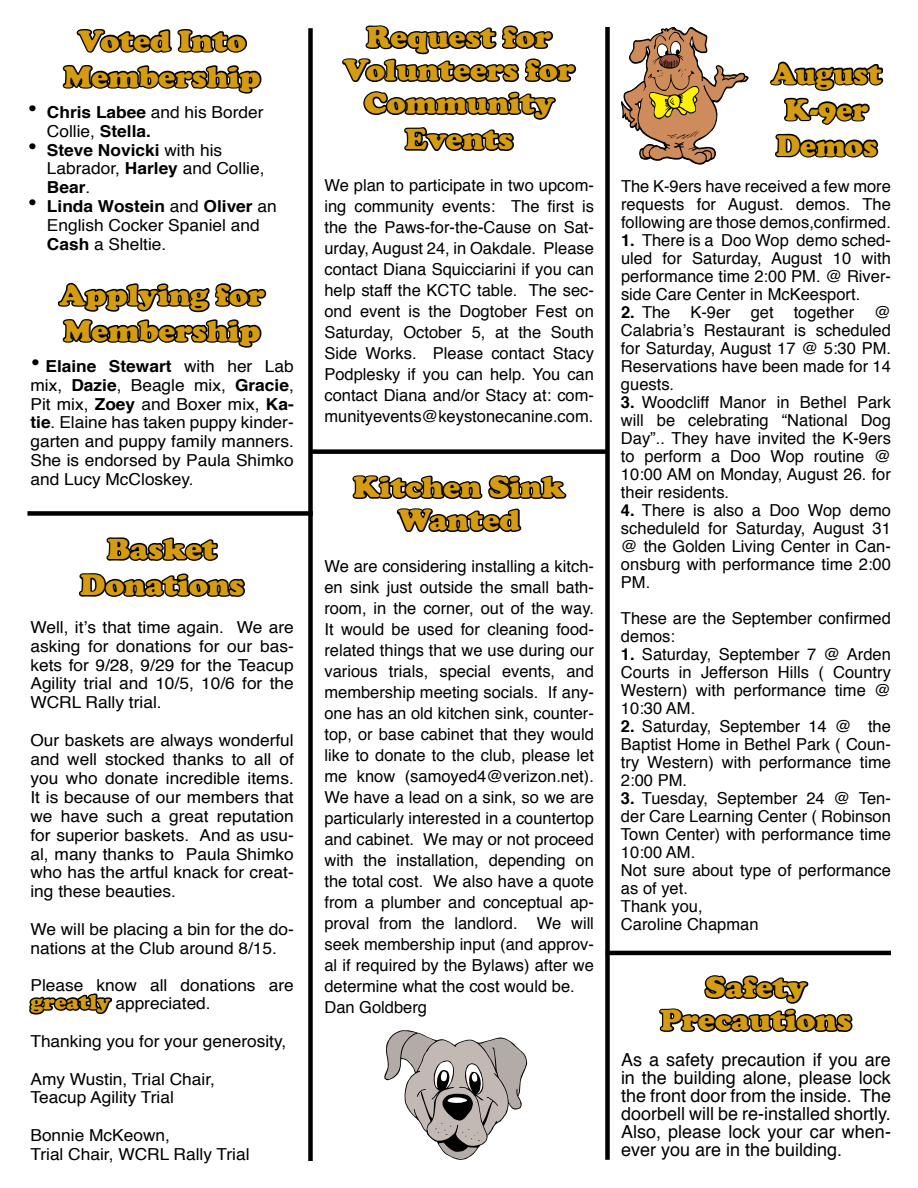
<style>
.page{position:relative;width:918px;height:1188px;background:#fff}
.page>*{position:absolute;margin:0;border:0;box-sizing:border-box;transform-origin:0 0}
.t1{font:900 30px/33px "Cooper";color:#d69c11;text-align:center;scale:1.05 1}
.t2{font:900 30px/36px "Cooper";color:#d69c11}
.t3{font:18px/18px "Helvetica";color:#000;text-align:justify}
.t4{font:16.5px/21px "Helvetica";color:#000;text-align:justify}
.t5{font:16.5px/18.9px "Helvetica";color:#000;scale:1.05 1}
.s1{font-weight:700;font-size:27px}
.s2{font-weight:700}
.s3{font-family:"Cooper";font-weight:900;font-size:21px;color:#d69c11}
</style>
<div class="page">
<svg style="left:342px;top:25px;width:235px;height:507px"></svg>
<svg style="left:57px;top:29px;width:210px;height:568px"></svg>
<svg style="left:29px;top:993px;width:84px;height:22px"></svg>
<div style="left:308px;top:28px;width:5px;height:1133px;background:#000"></div>
<svg style="left:770px;top:61px;width:114px;height:97px"></svg>
<svg style="left:657px;top:950px;width:198px;height:82px"></svg>
<div style="left:311px;top:449px;width:297px;height:5px;background:#000"></div>
<div style="left:605px;top:27px;width:5px;height:1133px;background:#000"></div>
<svg style="left:621px;top:27px;width:127px;height:137px"></svg>
<div style="left:27px;top:511px;width:286px;height:5px;background:#000"></div>
<svg style="left:384px;top:1030px;width:143px;height:130px"></svg>
<hr style="left:606px;top:951px;width:285px;height:4px;background:#000">
<h1 class="t1" style="left:64px;top:23px;width:189px;line-height:36px">Voted Into<br>Membership</h1>
<p class="t5" style="left:47px;top:103px;width:208px;text-indent:-20px"><span class="s1">•</span> <span class="s2">Chris Labee</span> and his Border<br>Collie, <span class="s2">Stella.</span></p>
<p class="t5" style="left:47px;top:141px;width:209px;text-indent:-20px"><span class="s1">•</span> <span class="s2">Steve Novicki</span> with his<br>Labrador, <span class="s2">Harley</span> and Collie,<br><span class="s2">Bear</span>.</p>
<p class="t5" style="left:47px;top:197px;width:220px;text-indent:-20px"><span class="s1">•</span> <span class="s2">Linda Wostein</span> and <span class="s2">Oliver</span> an<br>English Cocker Spaniel and<br><span class="s2">Cash</span> a Sheltie.</p>
<h1 class="t1" style="left:59px;top:277px;width:197px;line-height:36px;text-align:left">Applying for<br>Membership</h1>
<p class="t5" style="left:30px;top:357px;width:252px;text-align:justify"><span class="s1">•</span> <span class="s2">Elaine Stewart</span> with her Lab mix, <span class="s2">Dazie</span>, Beagle mix, <span class="s2">Gracie</span>, Pit mix, <span class="s2">Zoey</span> and Boxer mix, <span class="s2">Ka&shy;tie</span>. Elaine has taken puppy kinder&shy;garten and puppy family manners.<br>She is endorsed by Paula Shimko and Lucy McCloskey.</p>
<h1 class="t1" style="left:80px;top:531px;width:158px;line-height:36px">Basket<br>Donations</h1>
<p class="t5" style="left:30px;top:618px;width:252px;text-align:justify">Well, it’s that time again. We are asking for donations for our bas&shy;kets for 9/28, 9/29 for the Teacup Agility trial and 10/5, 10/6 for the WCRL Rally trial.</p>
<p class="t5" style="left:30px;top:731px;width:252px;text-align:justify">Our baskets are always wonderful and well stocked thanks to all of you who donate incredible items.<br>It is because of our members that we have such a great reputation for superior baskets. And as usu&shy;al, many thanks to Paula Shimko who has the artful knack for creat&shy;ing these beauties.</p>
<p class="t5" style="left:30px;top:920px;width:252px">We will be placing a bin for the do&shy;nations at the Club around 8/15.</p>
<p class="t5" style="left:30px;top:976px;width:252px;line-height:18.1px">Please know all donations are <span class="s3">greatly</span> appreciated.</p>
<p class="t5" style="left:30px;top:1032px;width:245px">Thanking you for your generosity,</p>
<p class="t5" style="left:30px;top:1070px;width:177px">Amy Wustin, Trial Chair,<br>Teacup Agility Trial</p>
<p class="t5" style="left:30px;top:1127px;width:210px">Bonnie McKeown,<br>Trial Chair, WCRL Rally Trial</p>
<h1 class="t1" style="left:344px;top:21px;width:222px">Request for<br>Volunteers for<br>Community</h1>
<h1 class="t1" style="left:405px;top:123px;width:104px">Events</h1>
<p class="t4" style="left:324px;top:175px;width:271px">We plan to participate in two upcom&shy;ing community events: The first is the the Paws-for-the-Cause on Sat&shy;urday, August 24, in Oakdale. Please contact Diana Squicciarini if you can help staff the KCTC table. The sec&shy;ond event is the Dogtober Fest on Saturday, October 5, at the South Side Works. Please contact Stacy Podplesky if you can help. You can contact Diana and/or Stacy at: com&shy;munityevents@keystonecanine.com.</p>
<h1 class="t1" style="left:354px;top:471px;width:203px">Kitchen Sink<br>Wanted</h1>
<p class="t4" style="left:324px;top:556px;width:271px;text-align:left">We are considering installing a kitch&shy;en sink just outside the small bath&shy;room, in the corner, out of the way.<br>It would be used for cleaning food&shy;related things that we use during our various trials, special events, and membership meeting socials. If any&shy;one has an old kitchen sink, counter&shy;top, or base cabinet that they would like to donate to the club, please let me know (samoyed4@verizon.net).<br>We have a lead on a sink, so we are particularly interested in a countertop and cabinet. We may or not proceed with the installation, depending on the total cost. We also have a quote from a plumber and conceptual ap&shy;proval from the landlord. We will seek membership input (and approv&shy;al if required by the Bylaws) after we determine what the cost would be.<br>Dan Goldberg</p>
<h1 class="t2" style="left:772px;top:56px;width:112px">August<br>K-9er<br>Demos</h1>
<p class="t4" style="left:621px;top:177px;width:271px;line-height:18px">The K-9ers have received a few more requests for August. demos. The following are those demos,confirmed.</p>
<p class="t4" style="left:621px;top:231px;width:271px;line-height:18px"><span class="s2">1.</span> There is a Doo Wop demo sched&shy;uled for Saturday, August 10 with performance time 2:00 PM. @ River&shy;side Care Center in McKeesport.</p>
<p class="t4" style="left:621px;top:303px;width:272px;line-height:18px"><span class="s2">2.</span> The K-9er get together @ Calabria’s Restaurant is scheduled for Saturday, August 17 @ 5:30 PM.<br>Reservations have been made for 14 guests.</p>
<p class="t4" style="left:621px;top:393px;width:272px;line-height:18px"><span class="s2">3.</span> Woodcliff Manor in Bethel Park will be celebrating “National Dog Day”.. They have invited the K-9ers to perform a Doo Wop routine @ 10:00 AM on Monday, August 26. for their residents.</p>
<p class="t4" style="left:621px;top:501px;width:272px;line-height:18px"><span class="s2">4.</span> There is also a Doo Wop demo scheduleld for Saturday, August 31 @ the Golden Living Center in Can&shy;onsburg with performance time 2:00<br>PM.</p>
<p class="t4" style="left:621px;top:609px;width:271px;line-height:18px">These are the September confirmed demos:</p>
<p class="t4" style="left:621px;top:645px;width:271px;line-height:18px"><span class="s2">1.</span> Saturday, September 7 @ Arden Courts in Jefferson Hills ( Country Western) with performance time @ 10:30 AM.</p>
<p class="t4" style="left:621px;top:717px;width:272px;line-height:18px"><span class="s2">2.</span> Saturday, September 14 @ the Baptist Home in Bethel Park ( Coun&shy;try Western) with performance time 2:00 PM.</p>
<p class="t4" style="left:621px;top:789px;width:272px;line-height:18px;text-align:left"><span class="s2">3.</span> Tuesday, September 24 @ Ten&shy;der Care Learning Center ( Robinson<br>Town Center) with performance time<br>10:00 AM.<br>Not sure about type of performance as of yet.<br>Thank you,<br>Caroline Chapman</p>
<h1 class="t1" style="left:660px;top:971px;width:184px">Safety<br>Precautions</h1>
<p class="t3" style="left:621px;top:1051px;width:272px">As a safety precaution if you are in the building alone, please lock the front door from the inside. The doorbell will be re-installed shortly.<br>Also, please lock your car when&shy;ever you are in the building.</p>
</div>
